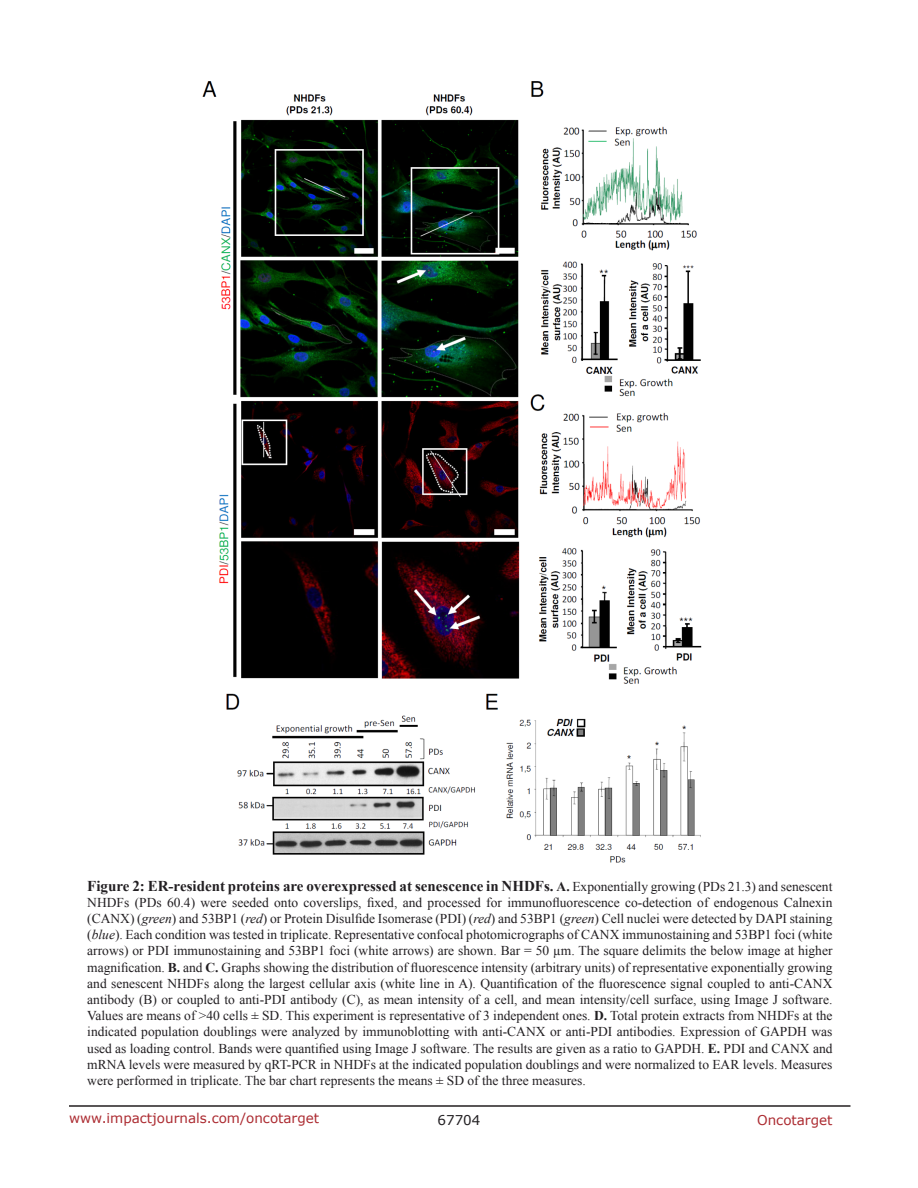
<style>
.page{position:relative;width:918px;height:1188px;background:#fff}
.page>*{position:absolute;margin:0;border:0;box-sizing:border-box;transform-origin:0 0}
.FigureText{font:700 15px "Times New Roman";color:#221f22}
.FigureText-2{font:13.5px/16.2px "Times New Roman";color:#221f22;text-align:justify}
.t1{font:13.5px "Verdana";color:#ac2b31}
.t2{font:13.5px "Verdana";color:#221f22}
.s1{font-size:13.5px}
.s2{font-weight:400;font-size:13.5px}
.s3{font-style:italic}
.s4{font-weight:700}
</style>
<div class="page">
<hr style="left:69px;top:1105px;width:781px;height:2px;background:#231f20">
<img style="left:202px;top:81px;width:500px;height:782px">
<p class="FigureText" style="left:87px;top:875px;width:747px">Figure 2: ER-resident proteins are overexpressed at senescence in NHDFs. <span class="s1">A.</span> <span class="s2">Exponentially growing (PDs 21.3) and senescent</span></p>
<p class="FigureText-2" style="left:87px;top:894px;width:747px">NHDFs (PDs 60.4) were seeded onto coverslips, fixed, and processed for immunofluorescence co-detection of endogenous Calnexin (CANX) (<span class="s3">green</span>) and 53BP1 (<span class="s3">red</span>) or Protein Disulfide Isomerase (PDI) (<span class="s3">red</span>) and 53BP1 (<span class="s3">green</span>) Cell nuclei were detected by DAPI staining (<span class="s3">blue</span>). Each condition was tested in triplicate. Representative confocal photomicrographs of CANX immunostaining and 53BP1 foci (white arrows) or PDI immunostaining and 53BP1 foci (white arrows) are shown. Bar = 50 µm. The square delimits the below image at higher magnification. <span class="s4">B.</span> and <span class="s4">C.</span> Graphs showing the distribution of fluorescence intensity (arbitrary units) of representative exponentially growing and senescent NHDFs along the largest cellular axis (white line in A). Quantification of the fluorescence signal coupled to anti-CANX antibody (B) or coupled to anti-PDI antibody (C), as mean intensity of a cell, and mean intensity/cell surface, using Image J software.<br>Values are means of &gt;40 cells ± SD. This experiment is representative of 3 independent ones. <span class="s4">D.</span> Total protein extracts from NHDFs at the indicated population doublings were analyzed by immunoblotting with anti-CANX or anti-PDI antibodies. Expression of GAPDH was used as loading control. Bands were quantified using Image J software. The results are given as a ratio to GAPDH. <span class="s4">E.</span> PDI and CANX and mRNA levels were measured by qRT-PCR in NHDFs at the indicated population doublings and were normalized to EAR levels. Measures were performed in triplicate. The bar chart represents the means ± SD of the three measures.</p>
<p class="t1" style="left:69px;top:1109px;width:252px">www.impactjournals.com/oncotarget</p>
<p class="t2" style="left:438px;top:1111px;width:44px">67704</p>
<p class="t1" style="left:757px;top:1111px;width:77px">Oncotarget</p>
</div>
